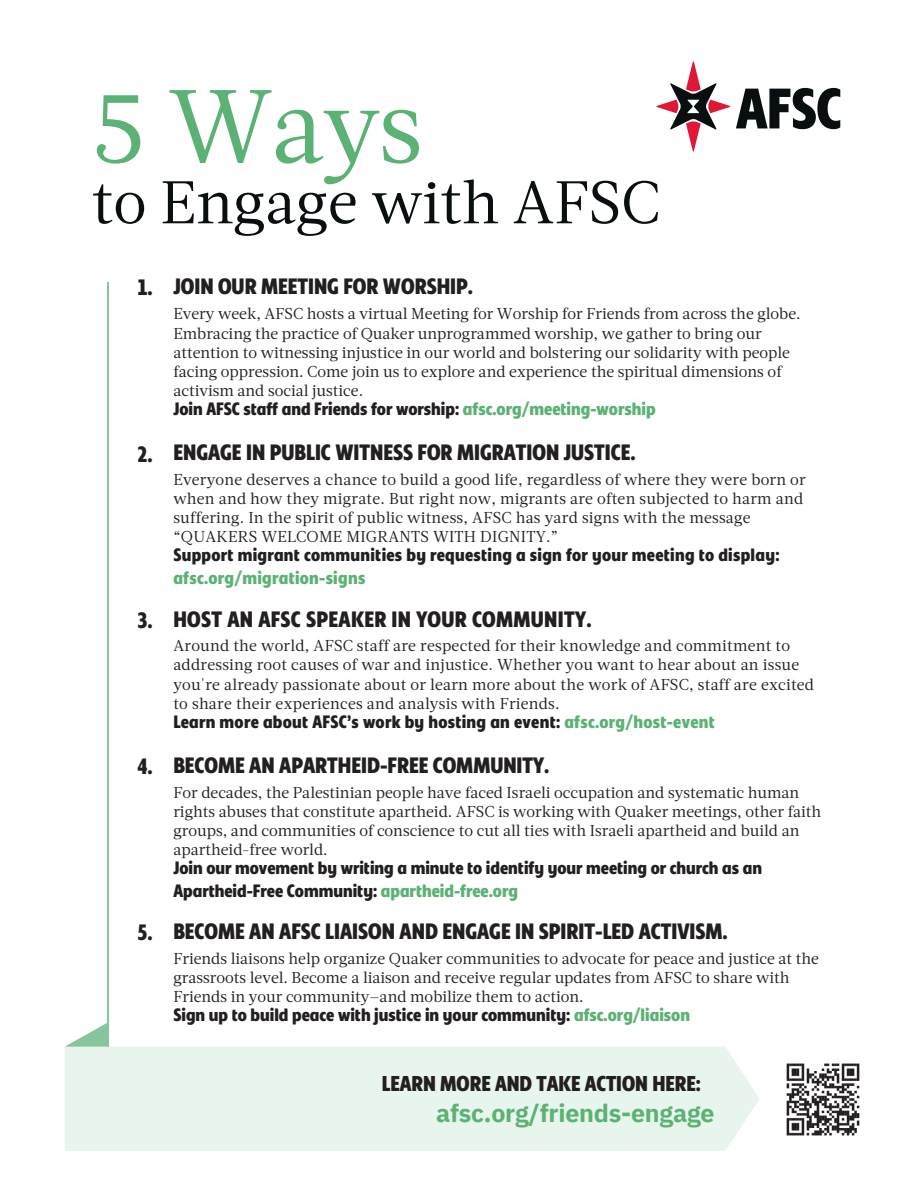
<style>
.page{position:relative;width:918px;height:1188px;background:#fff}
.page>*{position:absolute;margin:0;border:0;box-sizing:border-box;transform-origin:0 0}
.t1{font:103.5px "Acta";color:#5cb274}
.t2{font:60px "Acta";color:#090f10}
.t3{font:700 25.05px "IBM Plex Sans";letter-spacing:-.01em;color:#5cb274}
.t4{font:900 23.25px "Bonnie Condensed";color:#231f20}
.t5{font:900 22.5px "Bonnie Condensed";color:#231f20}
.t6{font:900 18.75px/22.5px "Bonnie Condensed";color:#231f20}
.t7{font:15.75px/19.2px "Acta";color:#231f20}
.s1{color:#5cb274}
</style>
<div class="page">
<div style="left:65px;top:1047px;width:695px;height:104px;background:#e8f5ec"></div>
<svg style="left:65px;top:1022px;width:43px;height:25px"></svg>
<hr style="left:108px;top:282px;width:1px;height:765px;background:#86c59d">
<svg style="left:736px;top:88px;width:104px;height:41px"></svg>
<svg style="left:656px;top:61px;width:74px;height:91px"></svg>
<img style="left:786px;top:1063px;width:74px;height:73px">
<h1 class="t1" style="left:92px;top:60px;width:333px">5 Ways</h1>
<h1 class="t2" style="left:92px;top:164px;width:569px">to Engage with AFSC</h1>
<p class="t4" style="left:138px;top:277px;width:17px">1.</p>
<p class="t4" style="left:138px;top:443px;width:17px">2.</p>
<p class="t4" style="left:138px;top:610px;width:17px">3.</p>
<p class="t4" style="left:138px;top:756px;width:17px">4.</p>
<p class="t4" style="left:138px;top:922px;width:17px">5.</p>
<h2 class="t4" style="left:173px;top:275px;width:301px">JOIN OUR MEETING FOR WORSHIP.</h2>
<h2 class="t7" style="left:173px;top:304px;width:629px">Every week, AFSC hosts a virtual Meeting for Worship for Friends from across the globe.<br>Embracing the practice of Quaker unprogrammed worship, we gather to bring our attention to witnessing injustice in our world and bolstering our solidarity with people facing oppression. Come join us to explore and experience the spiritual dimensions of activism and social justice.</h2>
<h2 class="t6" style="left:173px;top:398px;width:484px">Join AFSC staff and Friends for worship: <span class="s1">afsc.org/meeting-worship</span></h2>
<h2 class="t4" style="left:173px;top:442px;width:464px">ENGAGE IN PUBLIC WITNESS FOR MIGRATION JUSTICE.</h2>
<h2 class="t7" style="left:173px;top:469px;width:634px">Everyone deserves a chance to build a good life, regardless of where they were born or when and how they migrate. But right now, migrants are often subjected to harm and suffering. In the spirit of public witness, AFSC has yard signs with the message “QUAKERS WELCOME MIGRANTS WITH DIGNITY.”</h2>
<h3 class="t6" style="left:173px;top:545px;width:608px">Support migrant communities by requesting a sign for your meeting to display: <span class="s1">afsc.org/migration-signs</span></h3>
<h2 class="t4" style="left:173px;top:608px;width:420px">HOST AN AFSC SPEAKER IN YOUR COMMUNITY.</h2>
<p class="t7" style="left:173px;top:636px;width:642px">Around the world, AFSC staff are respected for their knowledge and commitment to addressing root causes of war and injustice. Whether you want to hear about an issue you're already passionate about or learn more about the work of AFSC, staff are excited to share their experiences and analysis with Friends.</p>
<p class="t6" style="left:173px;top:711px;width:543px">Learn more about AFSC’s work by hosting an event: <span class="s1">afsc.org/host-event</span></p>
<p class="t4" style="left:173px;top:754px;width:377px">BECOME AN APARTHEID-FREE COMMUNITY.</p>
<p class="t7" style="left:173px;top:782px;width:649px">For decades, the Palestinian people have faced Israeli occupation and systematic human rights abuses that constitute apartheid. AFSC is working with Quaker meetings, other faith groups, and communities of conscience to cut all ties with Israeli apartheid and build an apartheid-free world.</p>
<p class="t6" style="left:173px;top:857px;width:590px">Join our movement by writing a minute to identify your meeting or church as an<br>Apartheid-Free Community: <span class="s1">apartheid-free.org</span></p>
<p class="t4" style="left:173px;top:921px;width:556px">BECOME AN AFSC LIAISON AND ENGAGE IN SPIRIT-LED ACTIVISM.</p>
<p class="t7" style="left:173px;top:948px;width:647px">Friends liaisons help organize Quaker communities to advocate for peace and justice at the grassroots level. Become a liaison and receive regular updates from AFSC to share with<br>Friends in your community—and mobilize them to action.</p>
<p class="t6" style="left:173px;top:1005px;width:518px">Sign up to build peace with justice in your community: <span class="s1">afsc.org/liaison</span></p>
<p class="t5" style="left:382px;top:1073px;width:321px">LEARN MORE AND TAKE ACTION HERE:</p>
<p class="t3" style="left:436px;top:1096px;width:280px">afsc.org/friends-engage</p>
</div>
